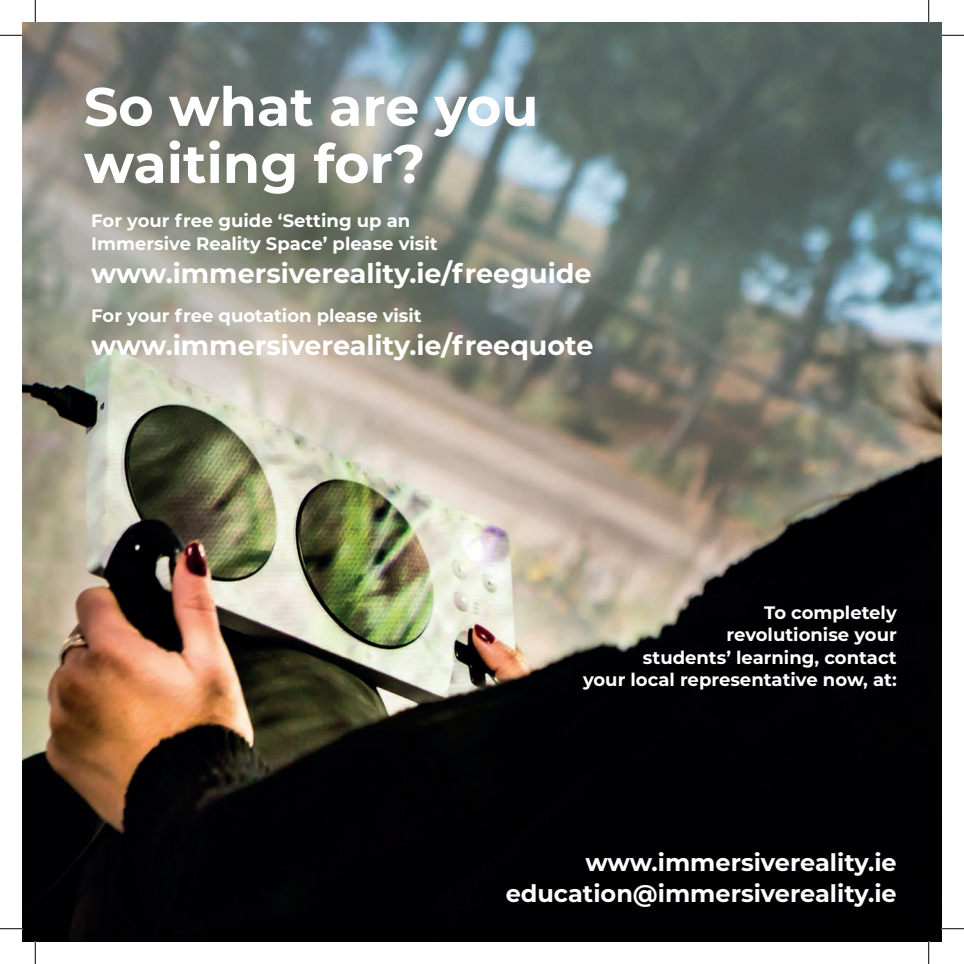
<style>
.page{position:relative;width:964px;height:964px;background:#fff}
.page>*{position:absolute;margin:0;border:0;box-sizing:border-box;transform-origin:0 0}
.t1{font:700 54px/57px "Montserrat";color:#fff}
.t2{font:700 27px "Montserrat";color:#fff}
.t3{font:700 24px/31.5px "Montserrat";color:#fff;text-align:right}
.t4{font:700 18px/22.5px "Montserrat";color:#fff}
</style>
<div class="page">
<img style="left:22px;top:22px;width:919px;height:919px">
<svg style="left:0;top:35px;width:22px;height:1px"></svg>
<svg style="left:941px;top:35px;width:22px;height:1px"></svg>
<svg style="left:0;top:928px;width:22px;height:1px"></svg>
<svg style="left:941px;top:928px;width:22px;height:1px"></svg>
<svg style="left:35px;top:0;width:1px;height:22px"></svg>
<svg style="left:35px;top:941px;width:1px;height:22px"></svg>
<svg style="left:928px;top:0;width:1px;height:22px"></svg>
<svg style="left:928px;top:941px;width:1px;height:22px"></svg>
<h1 class="t1" style="left:84px;top:75px;width:456px">So what are you waiting for?</h1>
<p class="t4" style="left:91px;top:208px;width:348px">For your free guide ‘Setting up an<br>Immersive Reality Space’ please visit</p>
<h2 class="t2" style="left:91px;top:253px;width:502px">www.immersivereality.ie/freeguide</h2>
<p class="t4" style="left:91px;top:303px;width:332px">For your free quotation please visit</p>
<h2 class="t2" style="left:91px;top:325px;width:503px">www.immersivereality.ie/freequote</h2>
<p class="t4" style="left:583px;top:600px;width:315px;text-align:right">To completely<br>revolutionise your<br>students’ learning, contact<br>your local representative now, at:</p>
<h3 class="t3" style="left:505px;top:845px;width:392px">www.immersivereality.ie education@immersivereality.ie</h3>
</div>
